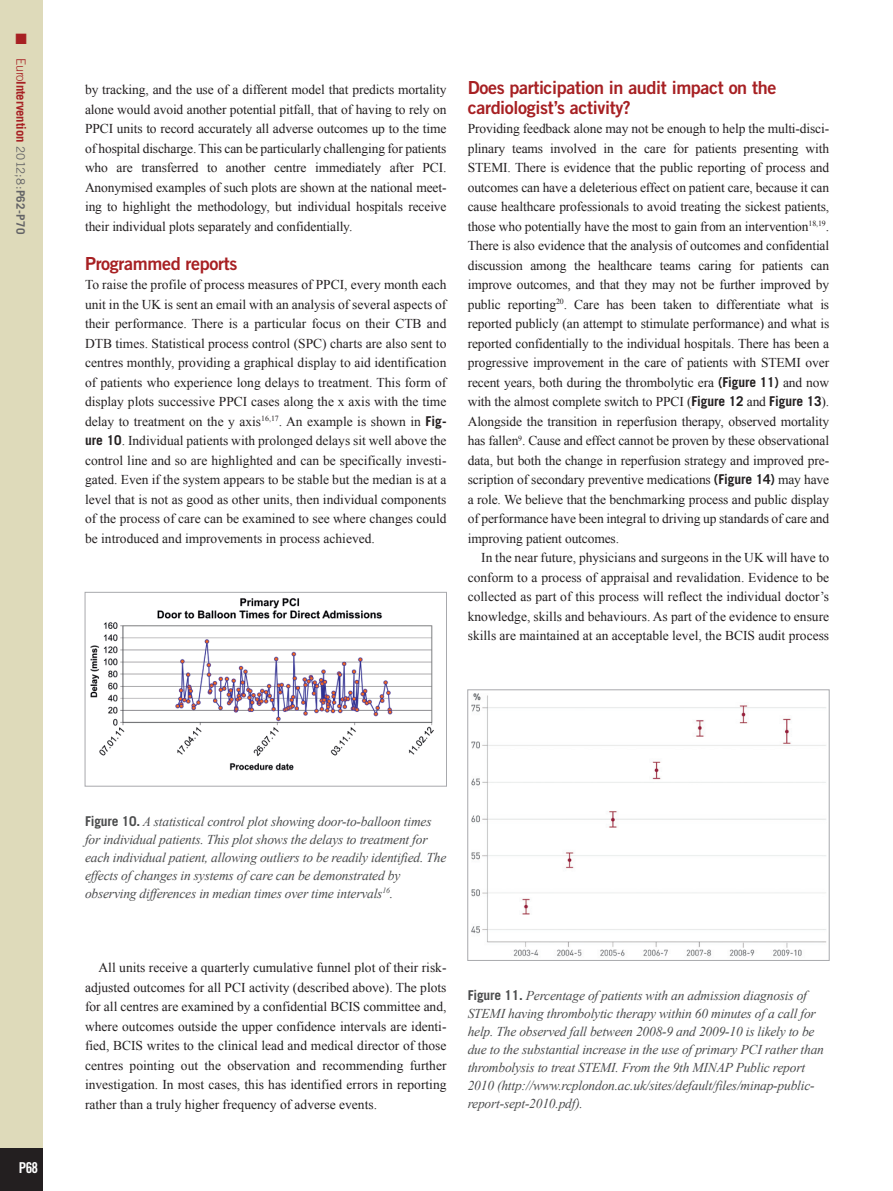
<style>
.page{position:relative;width:893px;height:1191px;background:#fff}
.page>*{position:absolute;margin:0;border:0;box-sizing:border-box;transform-origin:0 0}
.intertitre1{font:18px/19.5px "Trade Gothic LT Std Bd 2";letter-spacing:-.02em;color:#a72023}
.t1{font:15px "Trade Gothic LT Std Bd Cn 20";color:#fff}
.t2{font:15px "Zapf Dingbats ITC";color:#a72023}
.text_1er_paragraph{font:13.5px/19.5px "Times New Roman";letter-spacing:-.005em;color:#231f20;text-align:justify}
.text_paragraph{font:13.5px/19.5px "Times New Roman";color:#231f20;text-align:justify}
.figure_legende{font:italic 13.5px/18px "Times New Roman";letter-spacing:-.015em;color:#4b4c4d}
.t3{font:700 12.75px "Trade Gothic LT Std";letter-spacing:-.01em;color:#a72023}
.s1{font-weight:300}
.s2{font-weight:400;font-size:11.7px;color:#636366}
.s3{font-size:11.7px;color:#636366}
.s4{font-family:"Trade Gothic LT Std";font-weight:700}
.s5{font-family:"Trade Gothic LT Std";font-weight:700;font-style:normal}
</style>
<div class="page">
<div style="left:0;top:0;width:43px;height:1191px;background:#dedaba"></div>
<div style="left:0;top:1148px;width:43px;height:43px;background:#231f20"></div>
<img style="left:90px;top:598px;width:344px;height:173px">
<div style="left:85px;top:592px;width:362px;height:194px;border:1px solid #a8a9ad"></div>
<img style="left:471px;top:693px;width:356px;height:264px">
<div style="left:467px;top:689px;width:363px;height:271px;border:1px solid #a8a9ad"></div>
<p class="t2" style="left:16px;top:32px;width:13px">■</p>
<p class="t3" style="left:29px;top:58px;width:177px;rotate:90deg"><span class="s1">Euro</span>Intervention <span class="s2">2012;8:</span><span class="s3">P62-P70</span></p>
<p class="text_paragraph" style="left:85px;top:80px;width:363px">by tracking, and the use of a different model that predicts mortality alone would avoid another potential pitfall, that of having to rely on PPCI units to record accurately all adverse outcomes up to the time of hospital discharge. This can be particularly challenging for patients who are transferred to another centre immediately after PCI.<br>Anonymised examples of such plots are shown at the national meet&shy;ing to highlight the methodology, but individual hospitals receive their individual plots separately and confidentially.</p>
<p class="intertitre1" style="left:85px;top:253px;width:154px">Programmed reports</p>
<p class="text_1er_paragraph" style="left:85px;top:275px;width:363px">To raise the profile of process measures of PPCI, every month each unit in the UK is sent an email with an analysis of several aspects of their performance. There is a particular focus on their CTB and DTB times. Statistical process control (SPC) charts are also sent to centres monthly, providing a graphical display to aid identification of patients who experience long delays to treatment. This form of display plots successive PPCI cases along the x axis with the time delay to treatment on the y axis<sup>16,17</sup>. An example is shown in <span class="s4">Fig&shy;ure 10</span>. Individual patients with prolonged delays sit well above the control line and so are highlighted and can be specifically investi&shy;gated. Even if the system appears to be stable but the median is at a level that is not as good as other units, then individual components of the process of care can be examined to see where changes could be introduced and improvements in process achieved.</p>
<p class="intertitre1" style="left:468px;top:78px;width:310px">Does participation in audit impact on the cardiologist’s activity?</p>
<p class="text_1er_paragraph" style="left:468px;top:119px;width:363px">Providing feedback alone may not be enough to help the multi-disci&shy;plinary teams involved in the care for patients presenting with STEMI. There is evidence that the public reporting of process and outcomes can have a deleterious effect on patient care, because it can cause healthcare professionals to avoid treating the sickest patients, those who potentially have the most to gain from an intervention<sup>18,19</sup>.<br>There is also evidence that the analysis of outcomes and confidential discussion among the healthcare teams caring for patients can improve outcomes, and that they may not be further improved by public reporting<sup>20</sup>. Care has been taken to differentiate what is reported publicly (an attempt to stimulate performance) and what is reported confidentially to the individual hospitals. There has been a progressive improvement in the care of patients with STEMI over recent years, both during the thrombolytic era <span class="s4">(Figure 11)</span> and now with the almost complete switch to PPCI (<span class="s4">Figure 12</span> and <span class="s4">Figure 13</span>).<br>Alongside the transition in reperfusion therapy, observed mortality has fallen<sup>9</sup>. Cause and effect cannot be proven by these observational data, but both the change in reperfusion strategy and improved pre&shy;scription of secondary preventive medications <span class="s4">(Figure 14)</span> may have a role. We believe that the benchmarking process and public display of performance have been integral to driving up standards of care and improving patient outcomes.</p>
<p class="text_paragraph" style="left:468px;top:548px;width:363px;text-indent:14px">In the near future, physicians and surgeons in the UK will have to conform to a process of appraisal and revalidation. Evidence to be collected as part of this process will reflect the individual doctor’s knowledge, skills and behaviours. As part of the evidence to ensure skills are maintained at an acceptable level, the BCIS audit process</p>
<p class="t1" style="left:19px;top:1158px;width:21px">P68</p>
<p class="figure_legende" style="left:85px;top:812px;width:363px"><span class="s5">Figure 10.</span> A statistical control plot showing door-to-balloon times for individual patients. This plot shows the delays to treatment for each individual patient, allowing outliers to be readily identified. The effects of changes in systems of care can be demonstrated by observing differences in median times over time intervals<sup>16</sup>.</p>
<p class="text_paragraph" style="left:85px;top:957px;width:363px;text-indent:14px">All units receive a quarterly cumulative funnel plot of their risk&shy;adjusted outcomes for all PCI activity (described above). The plots for all centres are examined by a confidential BCIS committee and, where outcomes outside the upper confidence intervals are identi&shy;fied, BCIS writes to the clinical lead and medical director of those centres pointing out the observation and recommending further investigation. In most cases, this has identified errors in reporting rather than a truly higher frequency of adverse events.</p>
<p class="figure_legende" style="left:468px;top:986px;width:358px"><span class="s5">Figure 11.</span> Percentage of patients with an admission diagnosis of STEMI having thrombolytic therapy within 60 minutes of a call for help. The observed fall between 2008-9 and 2009-10 is likely to be due to the substantial increase in the use of primary PCI rather than thrombolysis to treat STEMI. From the 9th MINAP Public report 2010 (http://www.rcplondon.ac.uk/sites/default/files/minap-public&shy;report-sept-2010.pdf).</p>
</div>
